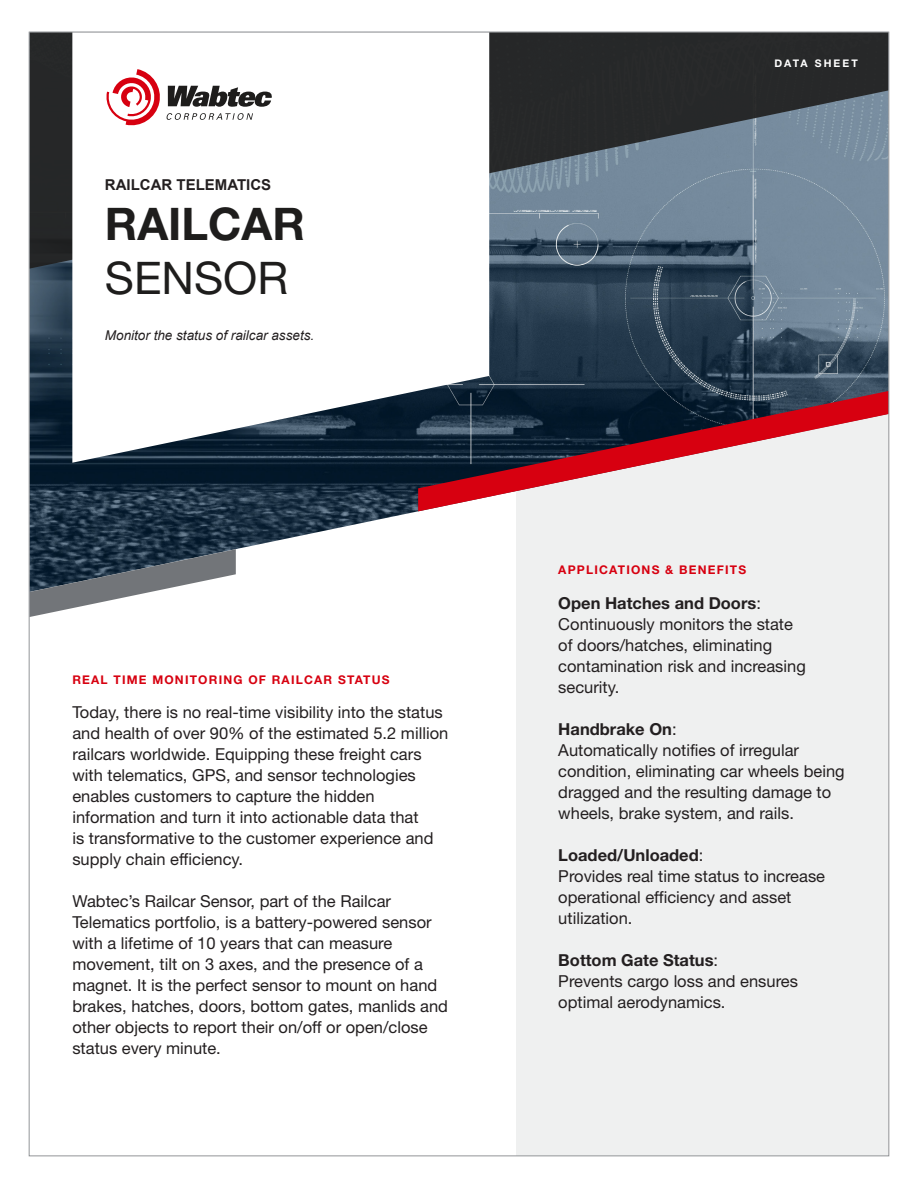
<style>
.page{position:relative;width:918px;height:1188px;background:#fff}
.page>*{position:absolute;margin:0;border:0;box-sizing:border-box;transform-origin:0 0}
.t1{font:700 45px "Helvetica Neue LT Std";color:#1e1d1c}
.t2{font:45px "Helvetica Neue LT Std";color:#1e1d1c}
.Body_Copy_-_Black{font:16.5px/21px "Helvetica Neue LT Std";color:#231f20}
.Body_Copy_-_Black-2{font:700 16.5px "Helvetica Neue LT Std";color:#231f20}
.Quote_Copy{font:700 15px "Arial";color:#231f20}
.Title_-_Subheader{font:italic 13.5px "Arial";color:#231f20}
.Subheader_-_Red{font:700 12px "Helvetica Neue LT Std";letter-spacing:.1em;color:#d70010}
.Subheader_-_Red-2{font:700 10.5px "Helvetica Neue LT Std";letter-spacing:.2em;color:#fff}
.s1{font-weight:400}
</style>
<div class="page">
<div style="left:516px;top:379px;width:373px;height:777px;background:#eff0f0"></div>
<img style="left:31px;top:269px;width:856px;height:280px">
<svg style="left:31px;top:34px;width:856px;height:235px;background:#4c5862"></svg>
<svg style="left:72px;top:34px;width:417px;height:429px"></svg>
<svg style="left:31px;top:549px;width:205px;height:68px"></svg>
<svg style="left:418px;top:391px;width:469px;height:120px"></svg>
<svg style="left:104px;top:69px;width:168px;height:59px"></svg>
<p class="Quote_Copy" style="left:105px;top:174px;width:168px">RAILCAR TELEMATICS</p>
<p class="t1" style="left:105px;top:196px;width:201px">RAILCAR</p>
<p class="t2" style="left:105px;top:251px;width:185px">SENSOR</p>
<p class="Title_-_Subheader" style="left:105px;top:326px;width:211px">Monitor the status of railcar assets.</p>
<p class="Subheader_-_Red" style="left:72px;top:672px;width:319px">REAL TIME MONITORING OF RAILCAR STATUS</p>
<p class="Body_Copy_-_Black" style="left:72px;top:701px;width:377px">Today, there is no real-time visibility into the status and health of over 90% of the estimated 5.2 million railcars worldwide. Equipping these freight cars with telematics, GPS, and sensor technologies enables customers to capture the hidden information and turn it into actionable data that<br>is transformative to the customer experience and supply chain efficiency.</p>
<p class="Body_Copy_-_Black" style="left:72px;top:890px;width:377px">Wabtec’s Railcar Sensor, part of the Railcar Telematics portfolio, is a battery-powered sensor with a lifetime of 10 years that can measure movement, tilt on 3 axes, and the presence of a magnet. It is the perfect sensor to mount on hand brakes, hatches, doors, bottom gates, manlids and other objects to report their on/off or open/close status every minute.</p>
<p class="Subheader_-_Red-2" style="left:774px;top:57px;width:85px">DATA SHEET</p>
<p class="Subheader_-_Red" style="left:558px;top:562px;width:189px">APPLICATIONS &amp; BENEFITS</p>
<p class="Body_Copy_-_Black-2" style="left:558px;top:593px;width:204px">Open Hatches and Doors<span class="s1">:</span></p>
<p class="Body_Copy_-_Black" style="left:558px;top:613px;width:249px">Continuously monitors the state of doors/hatches, eliminating contamination risk and increasing security.</p>
<p class="Body_Copy_-_Black-2" style="left:558px;top:719px;width:120px">Handbrake On<span class="s1">:</span></p>
<p class="Body_Copy_-_Black" style="left:558px;top:739px;width:288px">Automatically notifies of irregular condition, eliminating car wheels being dragged and the resulting damage to wheels, brake system, and rails.</p>
<p class="Body_Copy_-_Black-2" style="left:558px;top:845px;width:147px">Loaded/Unloaded<span class="s1">:</span></p>
<p class="Body_Copy_-_Black" style="left:558px;top:865px;width:268px">Provides real time status to increase operational efficiency and asset utilization.</p>
<p class="Body_Copy_-_Black-2" style="left:558px;top:950px;width:161px">Bottom Gate Status<span class="s1">:</span></p>
<p class="Body_Copy_-_Black" style="left:558px;top:970px;width:241px">Prevents cargo loss and ensures optimal aerodynamics.</p>
</div>
